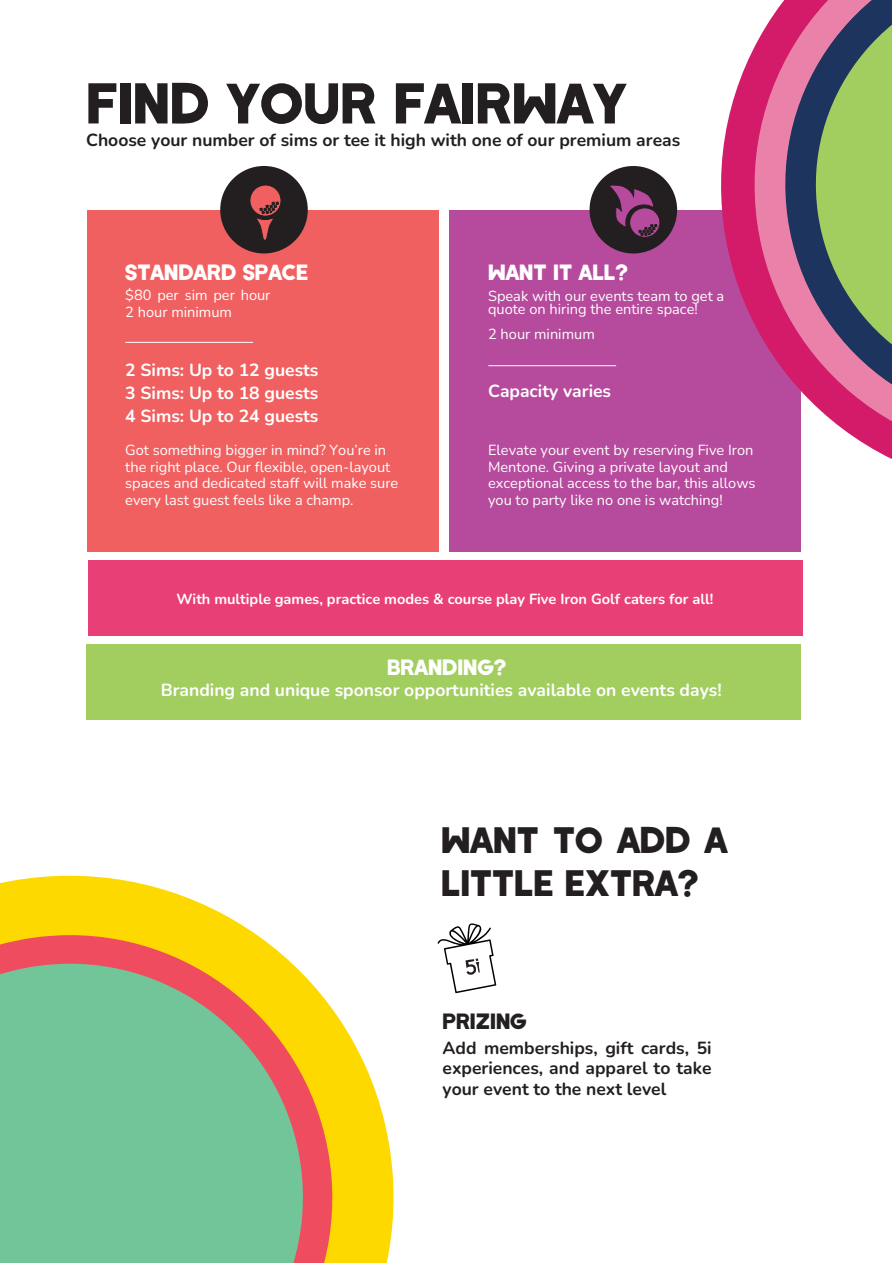
<style>
.page{position:relative;width:893px;height:1264px;background:#fff}
.page>*{position:absolute;margin:0;border:0;box-sizing:border-box;transform-origin:0 0}
.t1{font:56.85px "Womby";color:#231f20}
.t2{font:36.45px/42.6px "Womby";color:#231f20}
.t3{font:21.9px "Womby";color:#fff}
.t4{font:21.9px "Womby";color:#231f20}
.t5{font:700 17.55px/20.7px "Nunito";color:#231f20;text-align:justify}
.t6{font:700 17.55px "Nunito";color:#fff}
.t7{font:14.55px/16.4px "Nunito";color:#fff}
.t8{font:700 14.55px "Nunito";color:#fff}
</style>
<div class="page">
<svg style="left:0;top:875px;width:394px;height:387px;fill:#fdd900"></svg>
<svg style="left:0;top:935px;width:335px;height:327px;background:#97b880"></svg>
<svg style="left:437px;top:923px;width:59px;height:70px"></svg>
<div style="left:86px;top:644px;width:715px;height:75px;background:#a1ce5e"></div>
<div style="left:449px;top:210px;width:351px;height:341px;background:#b64a9c"></div>
<div style="left:87px;top:210px;width:351px;height:341px;background:#f16060"></div>
<hr style="left:125px;top:342px;width:128px;height:1px;background:#fff">
<hr style="left:488px;top:365px;width:128px;height:1px;background:#fff">
<div style="left:220px;top:166px;width:88px;height:87px;background:#231f20;border-radius:50%"></div>
<div style="left:589px;top:166px;width:88px;height:87px;background:#231f20;border-radius:50%"></div>
<svg style="left:250px;top:185px;width:31px;height:55px"></svg>
<svg style="left:610px;top:185px;width:50px;height:52px"></svg>
<svg style="left:721px;top:91px;width:80px;height:419px"></svg>
<svg style="left:737px;top:0;width:155px;height:474px"></svg>
<div style="left:88px;top:560px;width:714px;height:75px;background:#e93f77"></div>
<p class="t1" style="left:86px;top:67px;width:542px">FIND YOUR FAIRWAY</p>
<p class="t5" style="left:86px;top:130px;width:595px">Choose your number of sims or tee it high with one of our premium areas</p>
<p class="t3" style="left:125px;top:258px;width:184px">STANDARD SPACE</p>
<p class="t7" style="left:125px;top:287px;width:147px">$80 per sim per hour<br>2 hour minimum</p>
<p class="t6" style="left:125px;top:358px;width:195px">2 Sims: Up to 12 guests</p>
<p class="t6" style="left:125px;top:381px;width:195px">3 Sims: Up to 18 guests</p>
<p class="t6" style="left:125px;top:404px;width:195px">4 Sims: Up to 24 guests</p>
<p class="t7" style="left:125px;top:442px;width:274px">Got something bigger in mind? You’re in the right place. Our flexible, open-layout spaces and dedicated staff will make sure every last guest feels like a champ.</p>
<p class="t3" style="left:488px;top:258px;width:141px">WANT IT ALL?</p>
<p class="t7" style="left:488px;top:290px;width:238px;line-height:13px">Speak with our events team to get a quote on hiring the entire space!</p>
<p class="t7" style="left:488px;top:325px;width:108px">2 hour minimum</p>
<p class="t6" style="left:488px;top:379px;width:125px">Capacity varies</p>
<p class="t7" style="left:488px;top:442px;width:269px">Elevate your event by reserving Five Iron Mentone. Giving a private layout and exceptional access to the bar, this allows you to party like no one is watching!</p>
<p class="t8" style="left:176px;top:589px;width:538px">With multiple games, practice modes &amp; course play Five Iron Golf caters for all!</p>
<p class="t3" style="left:387px;top:653px;width:121px">BRANDING?</p>
<p class="t6" style="left:161px;top:678px;width:562px">Branding and unique sponsor opportunities available on events days!</p>
<p class="t2" style="left:441px;top:817px;width:288px">WANT to add A<br>LITTLE EXTRA?</p>
<p class="t4" style="left:442px;top:1007px;width:86px">PRIZING</p>
<p class="t5" style="left:442px;top:1037px;width:270px">Add memberships, gift cards, 5i experiences, and apparel to take your event to the next level</p>
</div>
